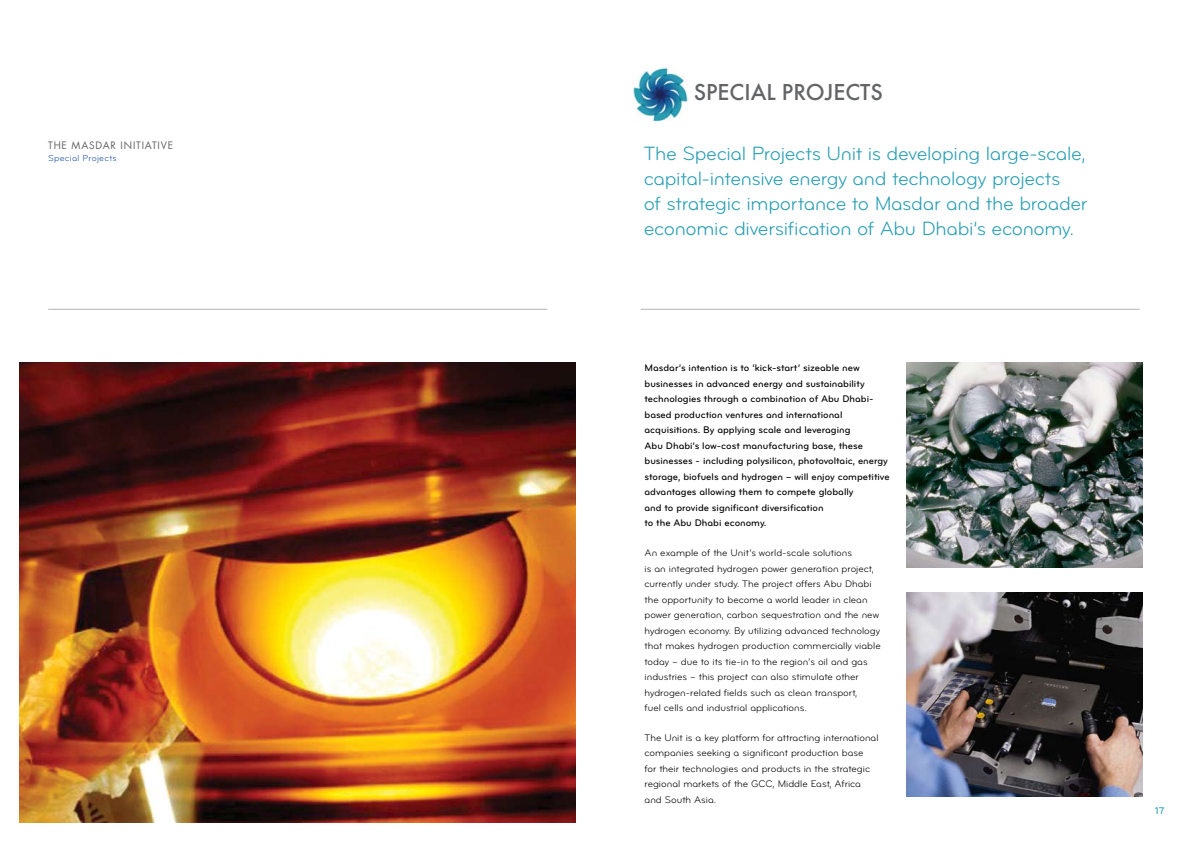
<style>
.page{position:relative;width:1191px;height:842px;background:#fff}
.page>*{position:absolute;margin:0;border:0;box-sizing:border-box;transform-origin:0 0}
.t1{font:500 24px "Futura";color:#636466}
.t2{font:20px/25px "Bryant Regular Alt No 2";letter-spacing:-.015em;color:#299eb3}
.t3{font:10px/15.5px "Bryant Regular Alt No 2";color:#000}
.t4{font:10px/15.5px "Bryant Medium Alt No 2";color:#000}
.t5{font:10px "Futura";letter-spacing:.075em;color:#636466}
.t6{font:10px "Bryant Medium Alt No 2";color:#299eb3}
.t7{font:9px "Bryant Regular Alt No 2";letter-spacing:.035em;color:#1e52a4}
</style>
<div class="page">
<img style="left:20px;top:363px;width:555px;height:459px">
<hr style="left:640px;top:309px;width:499px;height:1px;background:#b1b4b6">
<hr style="left:48px;top:309px;width:499px;height:1px;background:#b1b4b6">
<img style="left:631px;top:67px;width:57px;height:55px">
<img style="left:906px;top:592px;width:236px;height:205px">
<img style="left:906px;top:363px;width:236px;height:204px">
<p class="t5" style="left:48px;top:139px;width:126px">THE MASDAR INITIATIVE</p>
<p class="t7" style="left:48px;top:154px;width:70px">Special Projects</p>
<h1 class="t1" style="left:694px;top:78px;width:24px">SPECI</h1>
<h1 class="t1" style="left:750px;top:78px;width:134px">AL PROJECTS</h1>
<h2 class="t2" style="left:643px;top:141px;width:445px">The Special Projects Unit is developing large-scale, capital-intensive energy and technology projects<br>of strategic importance to Masdar and the broader economic diversification of Abu Dhabi’s economy.</h2>
<p class="t4" style="left:644px;top:361px;width:247px">Masdar’s intention is to ‘kick-start’ sizeable new businesses in advanced energy and sustainability technologies through a combination of Abu Dhabi&shy;based production ventures and international acquisitions. By applying scale and leveraging<br>Abu Dhabi’s low-cost manufacturing base, these businesses - including polysilicon, photovoltaic, energy storage, biofuels and hydrogen – will enjoy competitive advantages allowing them to compete globally<br>and to provide significant diversification<br>to the Abu Dhabi economy.</p>
<p class="t3" style="left:644px;top:545px;width:238px">An example of the Unit’s world-scale solutions<br>is an integrated hydrogen power generation project, currently under study. The project offers Abu Dhabi the opportunity to become a world leader in clean power generation, carbon sequestration and the new hydrogen economy. By utilizing advanced technology that makes hydrogen production commercially viable today – due to its tie-in to the region’s oil and gas industries – this project can also stimulate other hydrogen-related fields such as clean transport,<br>fuel cells and industrial applications.</p>
<p class="t3" style="left:644px;top:730px;width:235px">The Unit is a key platform for attracting international companies seeking a significant production base<br>for their technologies and products in the strategic regional markets of the GCC, Middle East, Africa and South Asia.</p>
<p class="t6" style="left:1155px;top:805px;width:11px">17</p>
</div>
